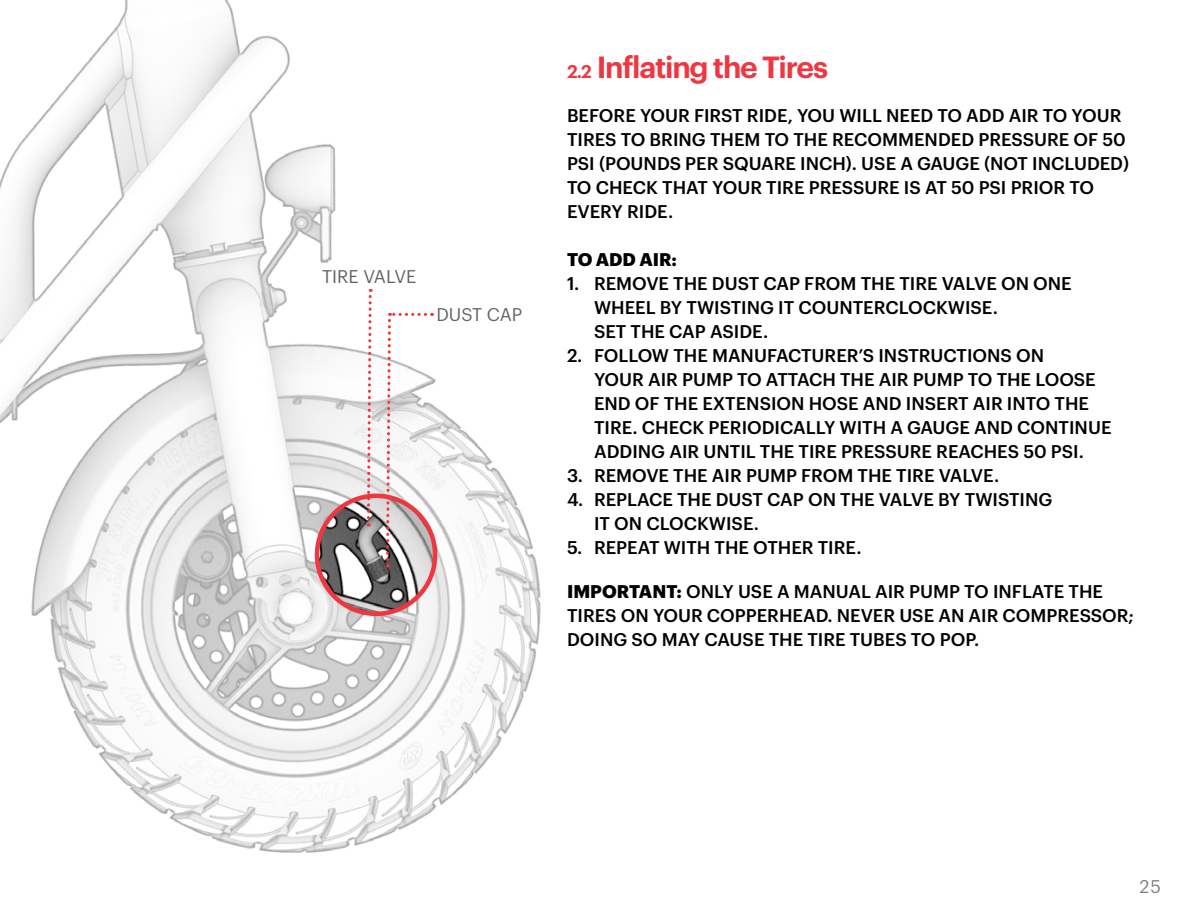
<style>
.page{position:relative;width:1188px;height:918px;background:#fff}
.page>*{position:absolute;margin:0;border:0;box-sizing:border-box;transform-origin:0 0}
.t1{font:600 30px "Graphik";letter-spacing:-.04em;color:#ef3742}
.t2{font:500 18px/24px "Graphik";color:#000}
.bullets{font:18px "Graphik";color:#636466}
.t3{font:700 18px "Graphik";color:#000}
.t4{font:18px "Graphik";color:#000}
.s1{font-size:18px}
.s2{font-weight:700}
</style>
<div class="page">
<img style="left:0;top:0;width:541px;height:853px">
<img style="left:317px;top:496px;width:118px;height:118px;border-radius:59px">
<div style="left:315px;top:494px;width:122px;height:122px;border:4px solid #ef3742;border-radius:50%"></div>
<svg style="left:384px;top:313px;width:42px;height:254px"></svg>
<svg style="left:365px;top:289px;width:8px;height:237px"></svg>
<p class="bullets" style="left:322px;top:263px;width:96px">TIRE VALVE</p>
<p class="bullets" style="left:436px;top:301px;width:87px">DUST CAP</p>
<p class="t1" style="left:567px;top:44px;width:263px"><span class="s1">2.2</span> Inflating the Tires</p>
<p class="t2" style="left:567px;top:102px;width:564px">BEFORE YOUR FIRST RIDE, YOU WILL NEED TO ADD AIR TO YOUR TIRES TO BRING THEM TO THE RECOMMENDED PRESSURE OF 50<br>PSI (POUNDS PER SQUARE INCH). USE A GAUGE (NOT INCLUDED)<br>TO CHECK THAT YOUR TIRE PRESSURE IS AT 50 PSI PRIOR TO EVERY RIDE.</p>
<p class="t3" style="left:567px;top:245px;width:112px">TO ADD AIR:</p>
<p class="t2" style="left:594px;top:270px;width:479px;text-indent:-27px">1. REMOVE THE DUST CAP FROM THE TIRE VALVE ON ONE<br>WHEEL BY TWISTING IT COUNTERCLOCKWISE.<br>SET THE CAP ASIDE.</p>
<p class="t2" style="left:594px;top:342px;width:519px;text-indent:-27px">2. FOLLOW THE MANUFACTURER’S INSTRUCTIONS ON<br>YOUR AIR PUMP TO ATTACH THE AIR PUMP TO THE LOOSE END OF THE EXTENSION HOSE AND INSERT AIR INTO THE TIRE. CHECK PERIODICALLY WITH A GAUGE AND CONTINUE ADDING AIR UNTIL THE TIRE PRESSURE REACHES 50 PSI.</p>
<p class="t2" style="left:567px;top:462px;width:434px">3. REMOVE THE AIR PUMP FROM THE TIRE VALVE.</p>
<p class="t2" style="left:594px;top:486px;width:460px;text-indent:-27px">4. REPLACE THE DUST CAP ON THE VALVE BY TWISTING<br>IT ON CLOCKWISE.</p>
<p class="t2" style="left:567px;top:534px;width:296px">5. REPEAT WITH THE OTHER TIRE.</p>
<p class="t2" style="left:567px;top:578px;width:568px"><span class="s2">IMPORTANT:</span> ONLY USE A MANUAL AIR PUMP TO INFLATE THE<br>TIRES ON YOUR COPPERHEAD. NEVER USE AN AIR COMPRESSOR;<br>DOING SO MAY CAUSE THE TIRE TUBES TO POP.</p>
<p class="t4" style="left:1139px;top:873px;width:23px">25</p>
</div>
